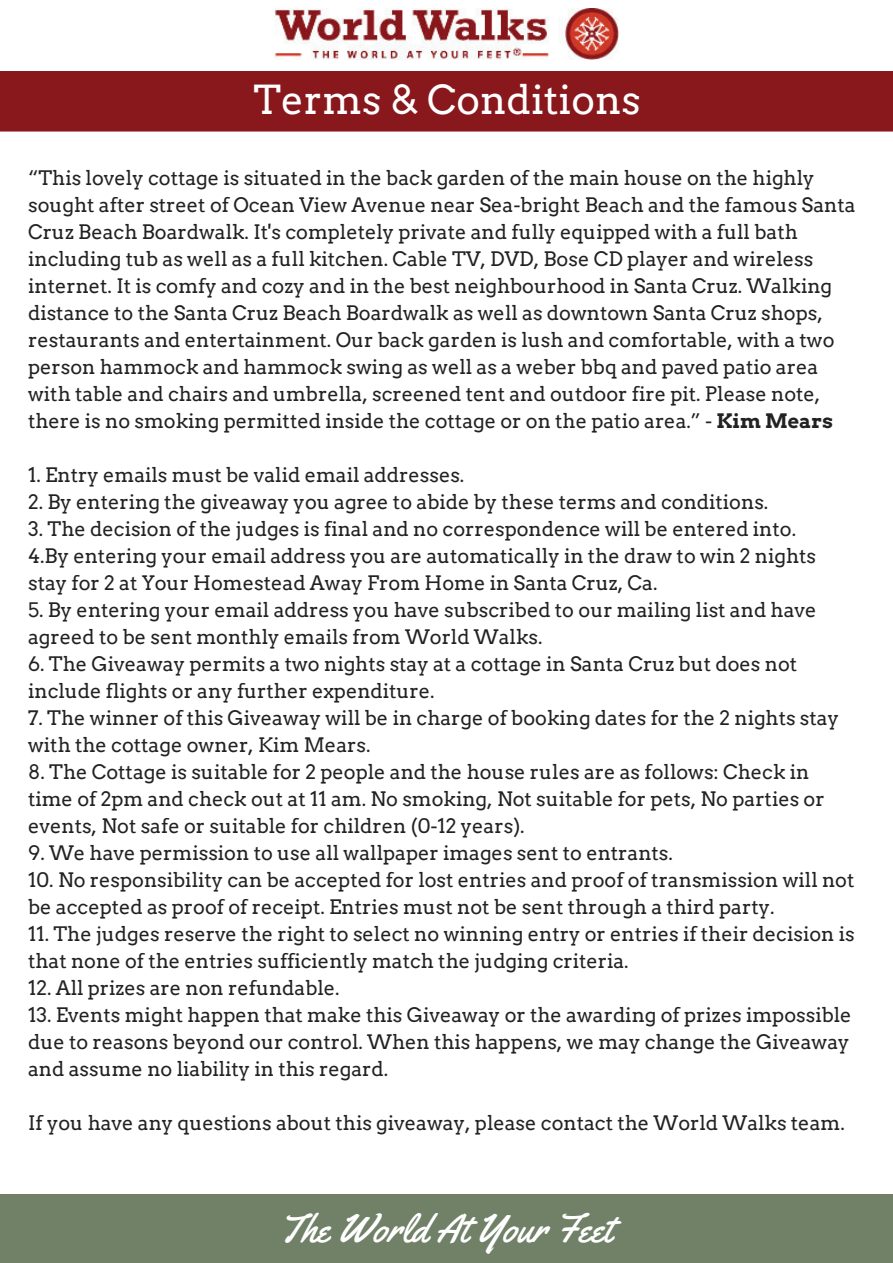
<style>
.page{position:relative;width:893px;height:1263px;background:#fff}
.page>*{position:absolute;margin:0;border:0;box-sizing:border-box;transform-origin:0 0}
.t1{font:39.6px "Yellowtail";color:#fff}
.t2{font:39.6px "Arvo";color:#fff}
.t3{font:19.8px/27px "Arvo";color:#222}
.s1{font-weight:700}
</style>
<div class="page">
<div style="left:0;top:1194px;width:892px;height:68px;background:#708168"></div>
<img style="left:274px;top:9px;width:344px;height:51px">
<div style="left:0;top:71px;width:892px;height:61px;background:#88181c"></div>
<h1 class="t2" style="left:253px;top:76px;width:389px">Terms &amp; Conditions</h1>
<p class="t3" style="left:28px;top:165px;width:828px">“This lovely cottage is situated in the back garden of the main house on the highly sought after street of Ocean View Avenue near Sea-bright Beach and the famous Santa Cruz Beach Boardwalk. It's completely private and fully equipped with a full bath including tub as well as a full kitchen. Cable TV, DVD, Bose CD player and wireless internet. It is comfy and cozy and in the best neighbourhood in Santa Cruz. Walking distance to the Santa Cruz Beach Boardwalk as well as downtown Santa Cruz shops, restaurants and entertainment. Our back garden is lush and comfortable, with a two person hammock and hammock swing as well as a weber bbq and paved patio area with table and chairs and umbrella, screened tent and outdoor fire pit. Please note, there is no smoking permitted inside the cottage or on the patio area.” - <span class="s1">Kim Mears</span></p>
<p class="t3" style="left:28px;top:462px;width:438px">1. Entry emails must be valid email addresses.</p>
<p class="t3" style="left:28px;top:489px;width:741px">2. By entering the giveaway you agree to abide by these terms and conditions.</p>
<p class="t3" style="left:28px;top:516px;width:789px">3. The decision of the judges is final and no correspondence will be entered into.<br>4.By entering your email address you are automatically in the draw to win 2 nights stay for 2 at Your Homestead Away From Home in Santa Cruz, Ca.</p>
<p class="t3" style="left:28px;top:597px;width:789px">5. By entering your email address you have subscribed to our mailing list and have agreed to be sent monthly emails from World Walks.</p>
<p class="t3" style="left:28px;top:651px;width:770px">6. The Giveaway permits a two nights stay at a cottage in Santa Cruz but does not include flights or any further expenditure.</p>
<p class="t3" style="left:28px;top:704px;width:812px">7. The winner of this Giveaway will be in charge of booking dates for the 2 nights stay with the cottage owner, Kim Mears.</p>
<p class="t3" style="left:28px;top:758px;width:798px">8. The Cottage is suitable for 2 people and the house rules are as follows: Check in time of 2pm and check out at 11 am. No smoking, Not suitable for pets, No parties or events, Not safe or suitable for children (0-12 years).</p>
<p class="t3" style="left:28px;top:839px;width:646px">9. We have permission to use all wallpaper images sent to entrants.</p>
<p class="t3" style="left:28px;top:866px;width:827px">10. No responsibility can be accepted for lost entries and proof of transmission will not be accepted as proof of receipt. Entries must not be sent through a third party.</p>
<p class="t3" style="left:28px;top:920px;width:828px">11. The judges reserve the right to select no winning entry or entries if their decision is that none of the entries sufficiently match the judging criteria.</p>
<p class="t3" style="left:28px;top:974px;width:313px">12. All prizes are non refundable.</p>
<p class="t3" style="left:28px;top:1001px;width:825px;text-align:justify">13. Events might happen that make this Giveaway or the awarding of prizes impossible due to reasons beyond our control. When this happens, we may change the Giveaway and assume no liability in this regard.</p>
<p class="t3" style="left:28px;top:1109px;width:818px">If you have any questions about this giveaway, please contact the World Walks team.</p>
<h1 class="t1" style="left:279px;top:1204px;width:334px">The World At Your Feet</h1>
</div>
